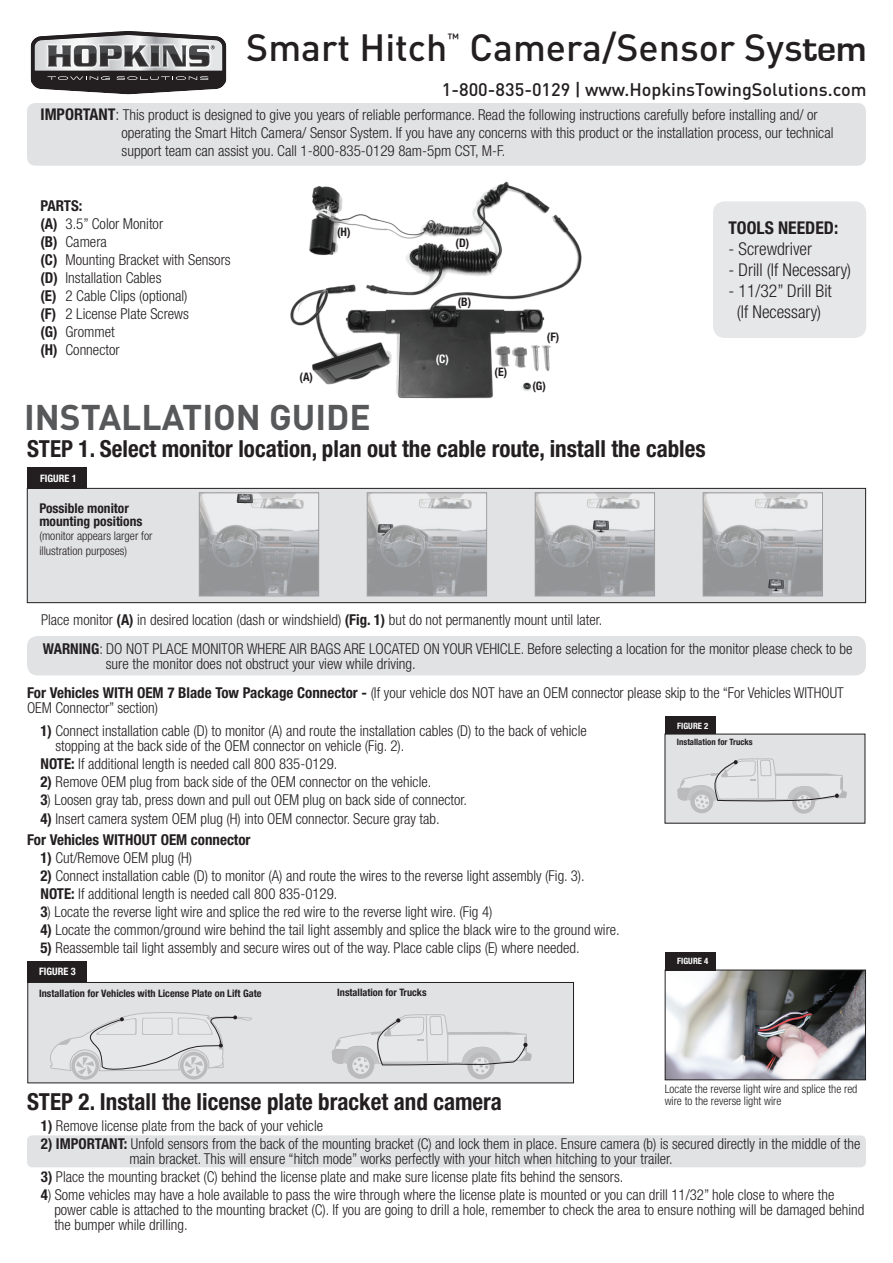
<style>
.page{position:relative;width:893px;height:1263px;background:#fff}
.page>*{position:absolute;margin:0;border:0;box-sizing:border-box;transform-origin:0 0}
.t1{font:500 37.5px "DIN";color:#231f20}
.t2{font:700 35.25px "DIN";color:#57585a}
.t3{font:700 condensed 23.55px "Helvetica Neue LT Std";color:#231f20}
.t4{font:500 18px "DIN";color:#231f20}
.t5{font:300 condensed 17.7px/21.1px "Helvetica Neue LT Std";color:#231f20;text-align:center}
.t6{font:700 condensed 17.7px "Helvetica Neue LT Std";color:#231f20}
.t7{font:300 condensed 15px/18px "Helvetica Neue LT Std";color:#231f20}
.t8{font:700 condensed 13.5px/13.5px "Helvetica Neue LT Std";color:#231f20}
.t9{font:500 13.2px "DIN";color:#231f20}
.t10{font:300 condensed 12px/14.4px "Helvetica Neue LT Std";color:#231f20}
.t11{font:300 condensed 11.7px/11.7px "Helvetica Neue LT Std";color:#231f20}
.t12{font:700 condensed 11.7px "Helvetica Neue LT Std";color:#231f20}
.t13{font:700 condensed 11.7px "Helvetica Neue LT Std";color:#fff}
.t14{font:700 condensed 10.35px "Helvetica Neue LT Std";color:#231f20}
.t15{font:700 condensed 10.35px "Helvetica Neue LT Std";color:#fff}
.t16{font:700 condensed 8.7px "Helvetica Neue LT Std";color:#231f20}
.t17{font:700 condensed 8.7px "Helvetica Neue LT Std";color:#fff}
.s1{font-family:"Eurostile";font-weight:700}
.s2{font-weight:700;font-size:16.2px}
.s3{font-size:16.2px}
.s4{font-weight:700}
</style>
<div class="page">
<div style="left:27px;top:1135px;width:839px;height:32px;background:#e1e2e4;border-radius:5px"></div>
<img style="left:290px;top:181px;width:292px;height:218px">
<div style="left:27px;top:103px;width:839px;height:63px;background:#e1e2e4;border-radius:8px"></div>
<div style="left:27px;top:488px;width:839px;height:115px;background:#e1e2e4"></div>
<div style="left:27px;top:488px;width:839px;height:115px;border:1px solid #231f20"></div>
<div style="left:27px;top:467px;width:60px;height:22px;background:#231f20"></div>
<img style="left:201px;top:494px;width:116px;height:100px">
<img style="left:237px;top:494px;width:16px;height:9px">
<img style="left:369px;top:494px;width:116px;height:100px">
<img style="left:378px;top:524px;width:16px;height:12px">
<img style="left:537px;top:494px;width:116px;height:100px">
<img style="left:593px;top:520px;width:16px;height:12px">
<img style="left:705px;top:494px;width:116px;height:100px">
<img style="left:768px;top:579px;width:17px;height:12px">
<div style="left:27px;top:636px;width:839px;height:39px;background:#e1e2e4;border-radius:11px"></div>
<div style="left:665px;top:716px;width:50px;height:18px;background:#231f20"></div>
<div style="left:665px;top:734px;width:200px;height:89px;background:#e1e2e4"></div>
<svg style="left:690px;top:790px;width:23px;height:23px"></svg>
<svg style="left:792px;top:791px;width:23px;height:23px"></svg>
<div style="left:797px;top:795px;width:14px;height:14px;background:#e6e7e9;border-radius:50%"></div>
<svg style="left:677px;top:758px;width:170px;height:50px"></svg>
<img style="left:667px;top:971px;width:197px;height:107px">
<div style="left:665px;top:969px;width:201px;height:111px;border:1px solid #231f20"></div>
<div style="left:713px;top:201px;width:153px;height:137px;background:#e6e7e9;border-radius:12px"></div>
<div style="left:27px;top:961px;width:60px;height:21px;background:#231f20"></div>
<div style="left:28px;top:982px;width:545px;height:101px;background:#e1e2e4"></div>
<div style="left:27px;top:982px;width:547px;height:101px;border:1px solid #231f20"></div>
<svg style="left:71px;top:1052px;width:28px;height:28px"></svg>
<div style="left:180px;top:1052px;width:28px;height:27px;background:#bbbbbd;border-radius:50%"></div>
<svg style="left:50px;top:1012px;width:202px;height:65px"></svg>
<svg style="left:347px;top:1052px;width:27px;height:27px"></svg>
<svg style="left:467px;top:1052px;width:27px;height:27px"></svg>
<div style="left:472px;top:1057px;width:18px;height:17px;background:#e6e7e9;border-radius:50%"></div>
<svg style="left:331px;top:1014px;width:201px;height:59px"></svg>
<div style="left:665px;top:952px;width:50px;height:18px;background:#231f20"></div>
<svg style="left:31px;top:31px;width:195px;height:63px"></svg>
<h1 class="t1" style="left:246px;top:23px;width:203px">Smart Hitch</h1>
<p class="t9" style="left:447px;top:30px;width:13px">™</p>
<h1 class="t1" style="left:470px;top:23px;width:399px">Camera/Sensor Sys<span class="s1">tem</span></h1>
<p class="t4" style="left:442px;top:78px;width:426px">1-800-835-0129 | www.HopkinsTowingSolutions.com</p>
<p class="t7" style="left:121px;top:106px;width:713px;text-indent:-81px"><span class="s2">IMPORTANT</span><span class="s3">:</span> This product is designed to give you years of reliable performance. Read the following instructions carefully before installing and/ or operating the Smart Hitch Camera/ Sensor System. If you have any concerns with this product or the installation process, our technical support team can assist you. Call 1-800-835-0129 8am-5pm CST, M-F.</p>
<p class="t7" style="left:40px;top:196px;width:192px"><span class="s4">PARTS:<br>(A)</span> 3.5” Color Monitor<br><span class="s4">(B)</span> Camera<br><span class="s4">(C)</span> Mounting Bracket with Sensors <span class="s4">(D)</span> Installation Cables<br><span class="s4">(E)</span> 2 Cable Clips (optional)<br><span class="s4">(F)</span> 2 License Plate Screws<br><span class="s4">(G)</span> Grommet<br><span class="s4">(H)</span> Connector</p>
<p class="t12" style="left:337px;top:225px;width:15px">(H)</p>
<p class="t12" style="left:300px;top:369px;width:15px">(A)</p>
<h2 class="t2" style="left:24px;top:395px;width:348px">INSTALLATION GUIDE</h2>
<p class="t12" style="left:456px;top:235px;width:15px">(D)</p>
<p class="t12" style="left:458px;top:294px;width:15px">(B)</p>
<p class="t13" style="left:436px;top:352px;width:15px">(C)</p>
<p class="t12" style="left:495px;top:364px;width:14px">(E)</p>
<p class="t12" style="left:547px;top:329px;width:14px">(F)</p>
<p class="t12" style="left:532px;top:379px;width:15px">(G)</p>
<h3 class="t3" style="left:27px;top:435px;width:680px">STEP 1. Select monitor location, plan out the cable route, install the cables</h3>
<p class="t15" style="left:40px;top:472px;width:38px">FIGURE 1</p>
<p class="t8" style="left:39px;top:501px;width:105px">Possible monitor mounting positions</p>
<p class="t10" style="left:39px;top:529px;width:115px">(monitor appears larger for illustration purposes)</p>
<p class="t7" style="left:41px;top:610px;width:563px">Place monitor <span class="s4">(A)</span> in desired location (dash or windshield) <span class="s4">(Fig. 1)</span> but do not permanently mount until later.</p>
<p class="t6" style="left:728px;top:217px;width:111px">TOOLS NEEDED:</p>
<p class="t5" style="left:728px;top:238px;width:85px">- Screwdriver</p>
<p class="t5" style="left:728px;top:259px;width:124px">- Drill (If Necessary)</p>
<p class="t5" style="left:728px;top:280px;width:105px">- 11/32” Drill Bit (If Necessary)</p>
<p class="t7" style="left:106px;top:641px;width:748px;line-height:15px;text-indent:-63px"><span class="s4">WARNING</span>: DO NOT PLACE MONITOR WHERE AIR BAGS ARE LOCATED ON YOUR VEHICLE. Before selecting a location for the monitor please check to be sure the monitor does not obstruct your view while driving.</p>
<p class="t7" style="left:27px;top:685px;width:818px;line-height:15px"><span class="s4">For Vehicles WITH OEM 7 Blade Tow Package Connector -</span> (If your vehicle dos NOT have an OEM connector please skip to the “For Vehicles WITHOUT<br>OEM Connector” section)</p>
<p class="t7" style="left:55px;top:723px;width:533px;line-height:15.1px;text-indent:-15px"><span class="s4">1)</span> Connect installation cable (D) to monitor (A) and route the installation cables (D) to the back of vehicle stopping at the back side of the OEM connector on vehicle (Fig. 2).</p>
<p class="t7" style="left:40px;top:755px;width:298px"><span class="s4">NOTE:</span> If additional length is needed call 800 835-0129.</p>
<p class="t7" style="left:40px;top:773px;width:392px"><span class="s4">2)</span> Remove OEM plug from back side of the OEM connector on the vehicle.</p>
<p class="t7" style="left:40px;top:791px;width:428px"><span class="s4">3</span>) Loosen gray tab, press down and pull out OEM plug on back side of connector.</p>
<p class="t7" style="left:27px;top:807px;width:414px;line-height:21.6px;text-indent:14px"><span class="s4">4)</span> Insert camera system OEM plug (H) into OEM connector. Secure gray tab.<br><span class="s4">For Vehicles WITHOUT OEM connector</span></p>
<p class="t7" style="left:40px;top:848px;width:153px"><span class="s4">1)</span> Cut/Remove OEM plug (H)</p>
<p class="t7" style="left:40px;top:866px;width:546px"><span class="s4">2)</span> Connect installation cable (D) to monitor (A) and route the wires to the reverse light assembly (Fig. 3).<br><span class="s4">NOTE:</span> If additional length is needed call 800 835-0129.</p>
<p class="t7" style="left:40px;top:903px;width:453px"><span class="s4">3</span>) Locate the reverse light wire and splice the red wire to the reverse light wire. (Fig 4)</p>
<p class="t7" style="left:40px;top:921px;width:581px"><span class="s4">4)</span> Locate the common/ground wire behind the tail light assembly and splice the black wire to the ground wire.</p>
<p class="t7" style="left:40px;top:939px;width:541px"><span class="s4">5)</span> Reassemble tail light assembly and secure wires out of the way. Place cable clips (E) where needed.</p>
<p class="t15" style="left:39px;top:965px;width:38px">FIGURE 3</p>
<p class="t14" style="left:39px;top:986px;width:224px">Installation for Vehicles with License Plate on Lift Gate</p>
<p class="t14" style="left:337px;top:986px;width:91px">Installation for Trucks</p>
<p class="t17" style="left:677px;top:720px;width:33px">FIGURE 2</p>
<p class="t16" style="left:677px;top:737px;width:77px">Installation for Trucks</p>
<p class="t17" style="left:677px;top:956px;width:33px">FIGURE 4</p>
<p class="t11" style="left:665px;top:1083px;width:194px">Locate the reverse light wire and splice the red wire to the reverse light wire</p>
<h3 class="t3" style="left:27px;top:1088px;width:477px">STEP 2. Install the license plate bracket and camera</h3>
<p class="t7" style="left:41px;top:1116px;width:284px"><span class="s4">1)</span> Remove license plate from the back of your vehicle</p>
<p class="t7" style="left:129px;top:1136px;width:732px;line-height:15px;text-indent:-89px"><span class="s4">2) IMPORTANT:</span> Unfold sensors from the back of the mounting bracket (C) and lock them in place. Ensure camera (b) is secured directly in the middle of the main bracket. This will ensure “hitch mode” works perfectly with your hitch when hitching to your trailer.</p>
<p class="t7" style="left:41px;top:1168px;width:584px"><span class="s4">3)</span> Place the mounting bracket (C) behind the license plate and make sure license plate fits behind the sensors.</p>
<p class="t7" style="left:54px;top:1187px;width:812px;line-height:15px;text-indent:-13px"><span class="s4">4</span>) Some vehicles may have a hole available to pass the wire through where the license plate is mounted or you can drill 11/32” hole close to where the power cable is attached to the mounting bracket (C). If you are going to drill a hole, remember to check the area to ensure nothing will be damaged behind the bumper while drilling.</p>
</div>
